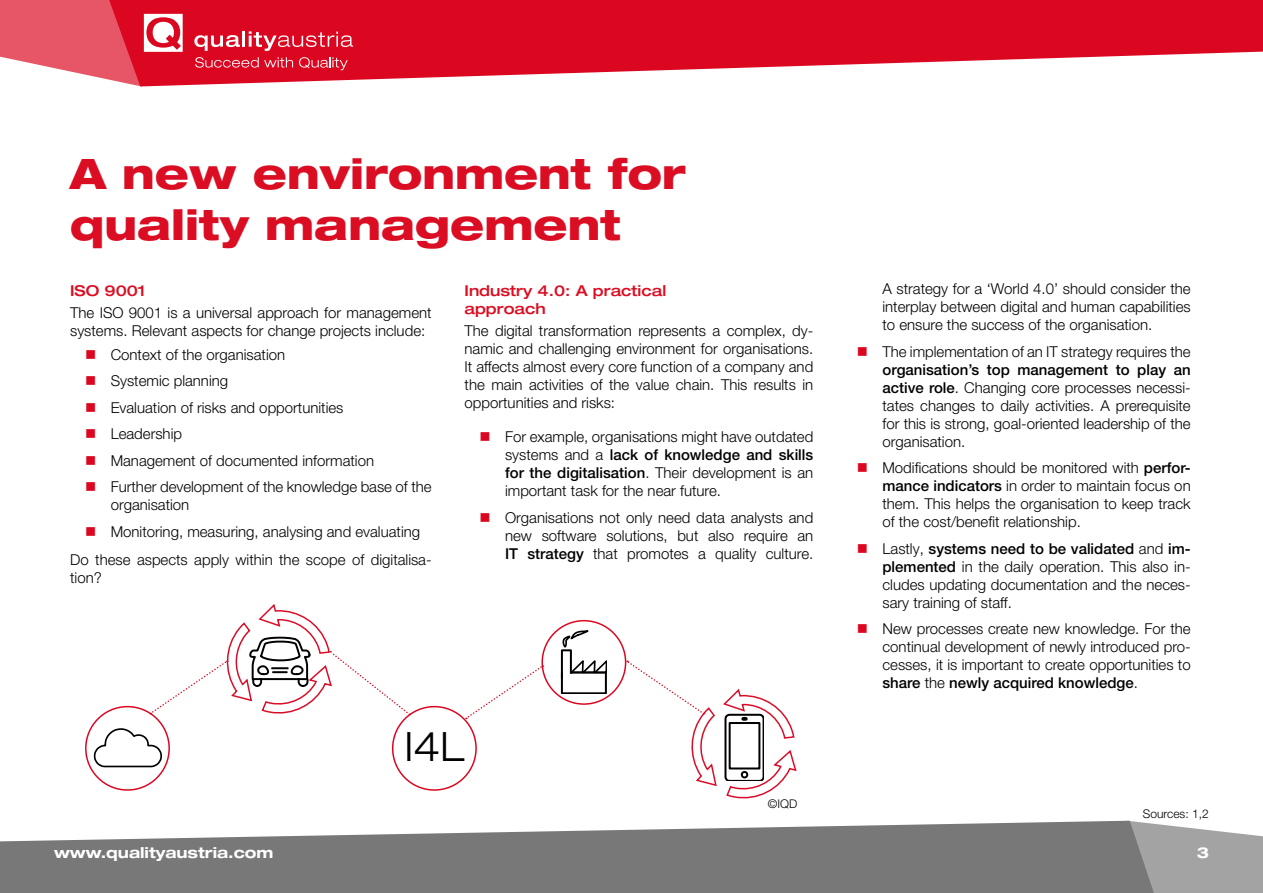
<style>
.page{position:relative;width:1263px;height:893px;background:#fff}
.page>*{position:absolute;margin:0;border:0;box-sizing:border-box;transform-origin:0 0}
.t1{font:800 expanded 42px/50.4px "Helvetica Neue LT Pro";color:#db0d22}
.t2{font:300 expanded 40.5px "Helvetica Neue LT Pro";color:#000}
.t3{font:300 15px/18px "Helvetica Neue LT Pro";color:#000;text-align:justify}
.t4{font:500 expanded 15px/18px "Helvetica Neue LT Pro";color:#db0d22}
.t5{font:700 expanded 15px "Helvetica Neue LT Pro";color:#fff}
.t6{font:300 12px "Helvetica Neue LT Pro";color:#000}
.s1{font-weight:500}
</style>
<div class="page">
<svg style="left:183px;top:0;width:1080px;height:86px;fill:#db0720"></svg>
<svg style="left:0;top:821px;width:1127px;height:72px;background:#8a8a8a"></svg>
<svg style="left:1127px;top:821px;width:136px;height:72px;background:#a7a7a7"></svg>
<svg style="left:194px;top:35px;width:46px;height:16px"></svg>
<hr style="left:242px;top:31px;width:3px;height:16px;background:#fff">
<svg style="left:249px;top:31px;width:104px;height:20px;background:#e23c50"></svg>
<svg style="left:0;top:0;width:183px;height:87px"></svg>
<svg style="left:195px;top:57px;width:98px;height:11px"></svg>
<svg style="left:299px;top:57px;width:49px;height:13px"></svg>
<div style="left:85px;top:706px;width:85px;height:85px;border:2px solid #db0720;border-radius:50%"></div>
<div style="left:392px;top:706px;width:85px;height:85px;border:2px solid #db0720;border-radius:50%"></div>
<div style="left:541px;top:620px;width:85px;height:85px;border:2px solid #db0720;border-radius:50%"></div>
<svg style="left:561px;top:629px;width:46px;height:64px"></svg>
<svg style="left:94px;top:728px;width:69px;height:40px"></svg>
<svg style="left:626px;top:660px;width:171px;height:139px"></svg>
<svg style="left:466px;top:665px;width:77px;height:54px"></svg>
<svg style="left:150px;top:604px;width:260px;height:112px"></svg>
<h1 class="t1" style="left:70px;top:148px;width:617px">A new environment for quality management</h1>
<p class="t4" style="left:70px;top:281px;width:77px">ISO 9001</p>
<p class="t3" style="left:70px;top:303px;width:363px">The ISO 9001 is a universal approach for management systems. Relevant aspects for change projects include:</p>
<p class="t3" style="left:111px;top:341px;width:322px;line-height:26.5px;text-align:left">Context of the organisation<br>Systemic planning<br>Evaluation of risks and opportunities<br>Leadership<br>Management of documented information<br>Further development of the knowledge base of the</p>
<p class="t3" style="left:111px;top:491px;width:311px;line-height:26.5px">organisation<br>Monitoring, measuring, analysing and evaluating</p>
<p class="t3" style="left:70px;top:550px;width:363px">Do these aspects apply within the scope of digitalisa&shy;tion?</p>
<p class="t4" style="left:465px;top:281px;width:203px">Industry 4.0: A practical approach</p>
<p class="t3" style="left:465px;top:321px;width:350px">The digital transformation represents a complex, dy&shy;namic and challenging environment for organisations.<br>It affects almost every core function of a company and the main activities of the value chain. This results in opportunities and risks:</p>
<p class="t3" style="left:505px;top:428px;width:310px">For example, organisations might have outdated systems and a <span class="s1">lack of knowledge and skills for the digitalisation</span>. Their development is an important task for the near future.</p>
<p class="t3" style="left:505px;top:508px;width:310px">Organisations not only need data analysts and new software solutions, but also require an <span class="s1">IT strategy</span> that promotes a quality culture.</p>
<h2 class="t2" style="left:404px;top:722px;width:62px">I4L</h2>
<p class="t6" style="left:768px;top:797px;width:31px">©IQD</p>
<p class="t3" style="left:882px;top:279px;width:310px">A strategy for a ‘World 4.0’ should consider the interplay between digital and human capabilities to ensure the success of the organisation.</p>
<p class="t3" style="left:882px;top:342px;width:310px">The implementation of an IT strategy requires the</p>
<p class="t3" style="left:882px;top:360px;width:310px"><span class="s1">organisation’s top management to play an active role</span>. Changing core processes necessi&shy;tates changes to daily activities. A prerequisite for this is strong, goal-oriented leadership of the organisation.</p>
<p class="t3" style="left:882px;top:458px;width:310px">Modifications should be monitored with <span class="s1">perfor&shy;mance indicators</span> in order to maintain focus on them. This helps the organisation to keep track of the cost/benefit relationship.</p>
<p class="t3" style="left:882px;top:539px;width:310px">Lastly, <span class="s1">systems need to be validated</span> and <span class="s1">im&shy;plemented</span> in the daily operation. This also in&shy;cludes updating documentation and the neces&shy;sary training of staff.</p>
<p class="t3" style="left:882px;top:619px;width:310px">New processes create new knowledge. For the continual development of newly introduced pro&shy;cesses, it is important to create opportunities to <span class="s1">share</span> the <span class="s1">newly acquired knowledge</span>.</p>
<p class="t6" style="left:1143px;top:806px;width:67px">Sources: 1,2</p>
<p class="t5" style="left:54px;top:843px;width:221px">www.qualityaustria.com</p>
<p class="t5" style="left:1197px;top:843px;width:14px">3</p>
</div>
